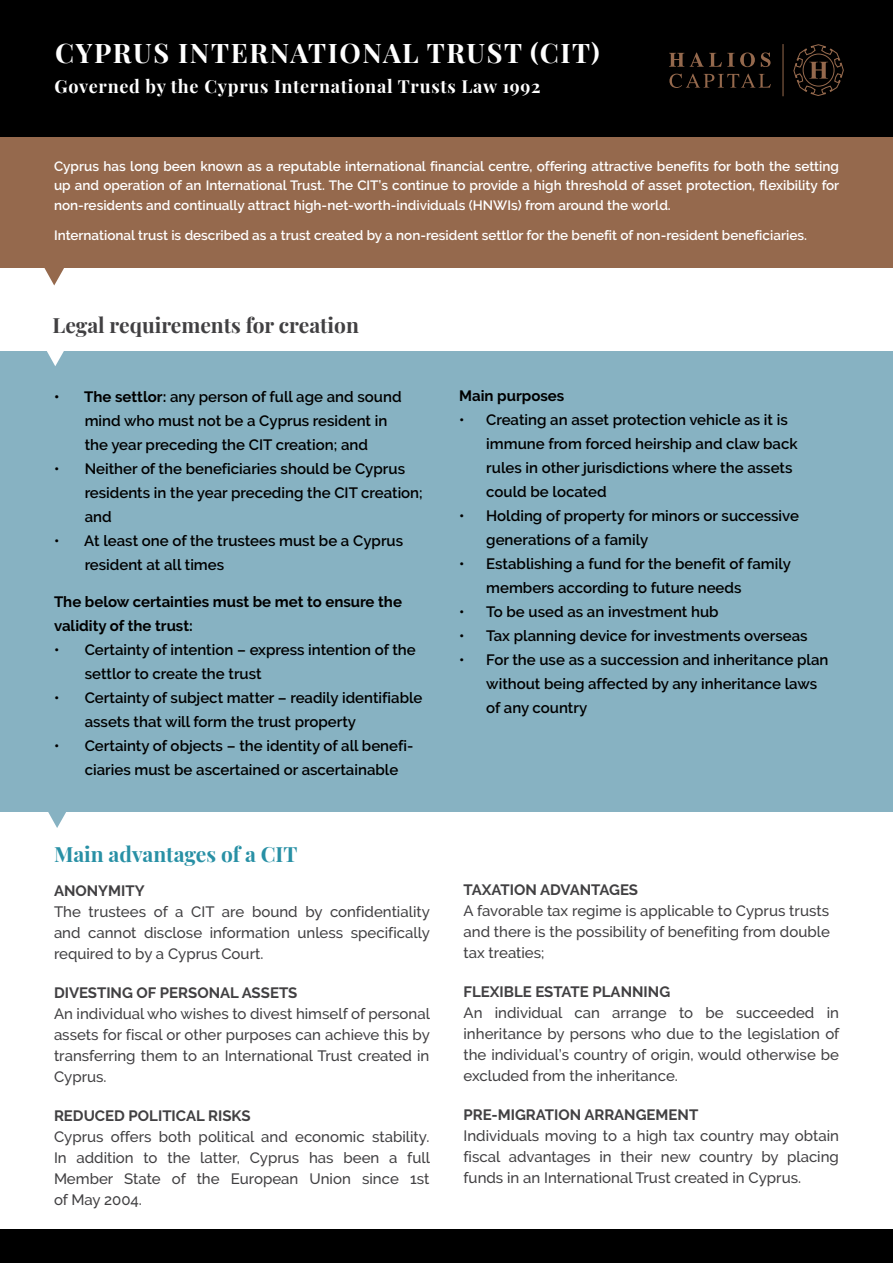
<style>
.page{position:relative;width:893px;height:1263px;background:#fff}
.page>*{position:absolute;margin:0;border:0;box-sizing:border-box;transform-origin:0 0}
.t1{font:700 27px "Playfair Display";letter-spacing:.06em;color:#fff}
.t2{font:700 21px "Playfair Display";color:#414042}
.t3{font:700 21px "Playfair Display";color:#2890a5}
.t4{font:700 18px "Playfair Display";letter-spacing:.04em;color:#fff}
.t5{font:600 15px/24px "Raleway";color:#000}
.t6{font:500 15px/21px "Raleway";color:#414042;text-align:justify}
.t7{font:700 15px "Raleway";color:#414042}
.t8{font:700 15px/24px "Raleway";color:#000}
.t9{font:600 13.5px/19.5px "Raleway";color:#fff;text-align:justify}
.s1{font-weight:700}
</style>
<div class="page">
<div style="left:0;top:132px;width:893px;height:136px;background:#95694d"></div>
<svg style="left:44px;top:268px;width:20px;height:17px"></svg>
<div style="left:0;top:0;width:893px;height:136px;background:#000"></div>
<div style="left:0;top:351px;width:893px;height:461px;background:#87b2c2"></div>
<svg style="left:47px;top:351px;width:17px;height:15px"></svg>
<div style="left:0;top:1229px;width:893px;height:34px;background:#000"></div>
<svg style="left:48px;top:812px;width:18px;height:16px"></svg>
<svg style="left:793px;top:44px;width:51px;height:52px"></svg>
<hr style="left:782px;top:44px;width:1px;height:52px;background:#95694d">
<svg style="left:669px;top:53px;width:15px;height:14px"></svg>
<svg style="left:690px;top:53px;width:44px;height:14px"></svg>
<svg style="left:740px;top:53px;width:15px;height:14px"></svg>
<svg style="left:761px;top:52px;width:10px;height:15px"></svg>
<svg style="left:669px;top:74px;width:102px;height:14px"></svg>
<h1 class="t1" style="left:55px;top:32px;width:546px">CYPRUS INTERNATIONAL TRUST (CIT)</h1>
<p class="t4" style="left:55px;top:72px;width:488px">Governed by the Cyprus International Trusts Law 1992</p>
<p class="t9" style="left:54px;top:156px;width:787px">Cyprus has long been known as a reputable international financial centre, offering attractive benefits for both the setting up and operation of an International Trust. The CIT’s continue to provide a high threshold of asset protection, flexibility for non-residents and continually attract high-net-worth-individuals (HNWIs) from around the world.</p>
<p class="t9" style="left:54px;top:225px;width:754px">International trust is described as a trust created by a non-resident settlor for the benefit of non-resident beneficiaries.</p>
<h2 class="t2" style="left:53px;top:309px;width:308px">Legal requirements for creation</h2>
<p class="t5" style="left:85px;top:384px;width:318px;text-indent:-31px"><span class="s1">• The settlor:</span> any person of full age and sound mind who must not be a Cyprus resident in the year preceding the CIT creation; and</p>
<p class="t5" style="left:85px;top:456px;width:340px;text-indent:-31px">• Neither of the beneficiaries should be Cyprus residents in the year preceding the CIT creation; and</p>
<p class="t5" style="left:85px;top:528px;width:320px;text-indent:-31px">• At least one of the trustees must be a Cyprus resident at all times</p>
<p class="t8" style="left:54px;top:590px;width:349px">The below certainties must be met to ensure the validity of the trust:</p>
<p class="t5" style="left:85px;top:638px;width:333px;text-indent:-31px">• Certainty of intention – express intention of the settlor to create the trust</p>
<p class="t5" style="left:85px;top:686px;width:339px;text-indent:-31px">• Certainty of subject matter – readily identifiable assets that will form the trust property</p>
<p class="t5" style="left:85px;top:734px;width:330px;text-indent:-31px">• Certainty of objects – the identity of all benefi&shy;ciaries must be ascertained or ascertainable</p>
<h2 class="t3" style="left:54px;top:837px;width:245px">Main advantages of a CIT</h2>
<p class="t7" style="left:54px;top:882px;width:92px">ANONYMITY</p>
<p class="t6" style="left:54px;top:901px;width:377px">The trustees of a CIT are bound by confidentiality and cannot disclose information unless specifically required to by a Cyprus Court.</p>
<p class="t7" style="left:54px;top:984px;width:245px">DIVESTING OF PERSONAL ASSETS</p>
<p class="t6" style="left:54px;top:1003px;width:377px">An individual who wishes to divest himself of personal assets for fiscal or other purposes can achieve this by transferring them to an International Trust created in Cyprus.</p>
<p class="t7" style="left:54px;top:1107px;width:198px">REDUCED POLITICAL RISKS</p>
<p class="t6" style="left:54px;top:1126px;width:377px">Cyprus offers both political and economic stability.<br>In addition to the latter, Cyprus has been a full Member State of the European Union since 1st of May 2004.</p>
<p class="t8" style="left:459px;top:383px;width:107px">Main purposes</p>
<p class="t5" style="left:486px;top:407px;width:313px;text-indent:-27px">• Creating an asset protection vehicle as it is immune from forced heirship and claw back rules in other jurisdictions where the assets could be located</p>
<p class="t5" style="left:486px;top:503px;width:314px;text-indent:-27px">• Holding of property for minors or successive generations of a family</p>
<p class="t5" style="left:486px;top:551px;width:306px;text-indent:-27px">• Establishing a fund for the benefit of family members according to future needs</p>
<p class="t5" style="left:459px;top:599px;width:261px">• To be used as an investment hub</p>
<p class="t5" style="left:459px;top:623px;width:350px">• Tax planning device for investments overseas</p>
<p class="t5" style="left:486px;top:647px;width:344px;text-indent:-27px">• For the use as a succession and inheritance plan without being affected by any inheritance laws of any country</p>
<p class="t7" style="left:463px;top:881px;width:176px">TAXATION ADVANTAGES</p>
<p class="t6" style="left:463px;top:900px;width:368px">A favorable tax regime is applicable to Cyprus trusts and there is the possibility of benefiting from double tax treaties;</p>
<p class="t7" style="left:463px;top:983px;width:208px">FLEXIBLE ESTATE PLANNING</p>
<p class="t6" style="left:463px;top:1002px;width:377px">An individual can arrange to be succeeded in inheritance by persons who due to the legislation of the individual’s country of origin, would otherwise be excluded from the inheritance.</p>
<p class="t7" style="left:463px;top:1106px;width:236px">PRE-MIGRATION ARRANGEMENT</p>
<p class="t6" style="left:463px;top:1125px;width:377px">Individuals moving to a high tax country may obtain fiscal advantages in their new country by placing funds in an International Trust created in Cyprus.</p>
</div>
